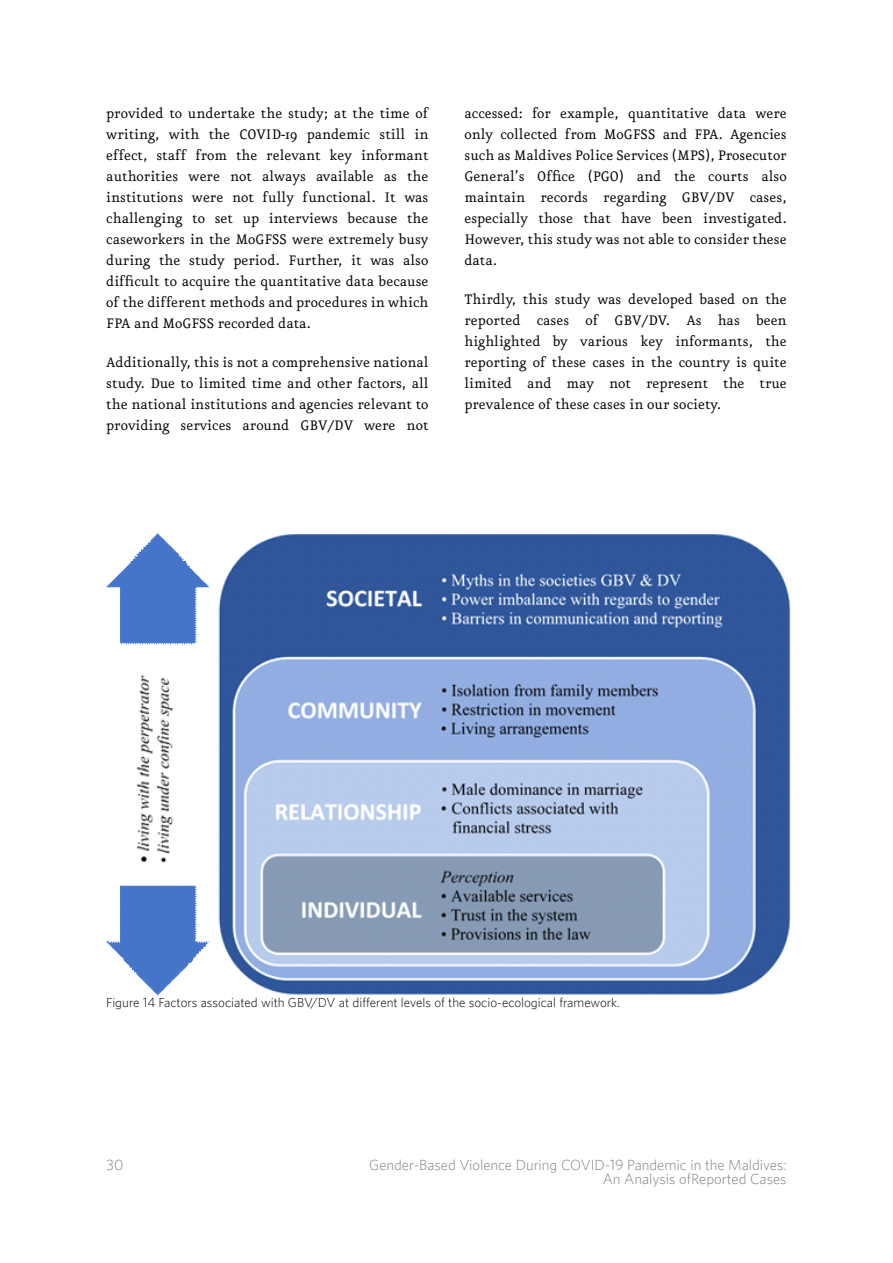
<style>
.page{position:relative;width:893px;height:1263px;background:#fff}
.page>*{position:absolute;margin:0;border:0;box-sizing:border-box;transform-origin:0 0}
.t1{font:16.5px/21px "Eureka";color:#000;text-align:justify}
.t2{font:300 13.5px/13.5px "UNFPA";color:#808080;text-align:right}
.t3{font:300 12px "UNFPA";color:#000}
</style>
<div class="page">
<img style="left:106px;top:533px;width:685px;height:463px">
<p class="t1" style="left:106px;top:103px;width:324px">provided to undertake the study; at the time of writing, with the COVID-19 pandemic still in effect, staff from the relevant key informant authorities were not always available as the institutions were not fully functional. It was challenging to set up interviews because the caseworkers in the MoGFSS were extremely busy during the study period. Further, it was also difficult to acquire the quantitative data because of the different methods and procedures in which FPA and MoGFSS recorded data.</p>
<p class="t1" style="left:106px;top:352px;width:324px">Additionally, this is not a comprehensive national study. Due to limited time and other factors, all the national institutions and agencies relevant to providing services around GBV/DV were not</p>
<p class="t1" style="left:464px;top:103px;width:324px">accessed: for example, quantitative data were only collected from MoGFSS and FPA. Agencies such as Maldives Police Services (MPS), Prosecutor General’s Office (PGO) and the courts also maintain records regarding GBV/DV cases, especially those that have been investigated.<br>However, this study was not able to consider these data.</p>
<p class="t1" style="left:464px;top:289px;width:324px">Thirdly, this study was developed based on the reported cases of GBV/DV. As has been highlighted by various key informants, the reporting of these cases in the country is quite limited and may not represent the true prevalence of these cases in our society.</p>
<p class="t3" style="left:106px;top:998px;width:515px">Figure 14 Factors associated with GBV/DV at different levels of the socio-ecological framework.</p>
<p class="t2" style="left:106px;top:1159px;width:19px">30</p>
<p class="t2" style="left:369px;top:1159px;width:419px">Gender-Based Violence During COVID-19 Pandemic in the Maldives:<br>An Analysis ofReported Cases</p>
</div>
